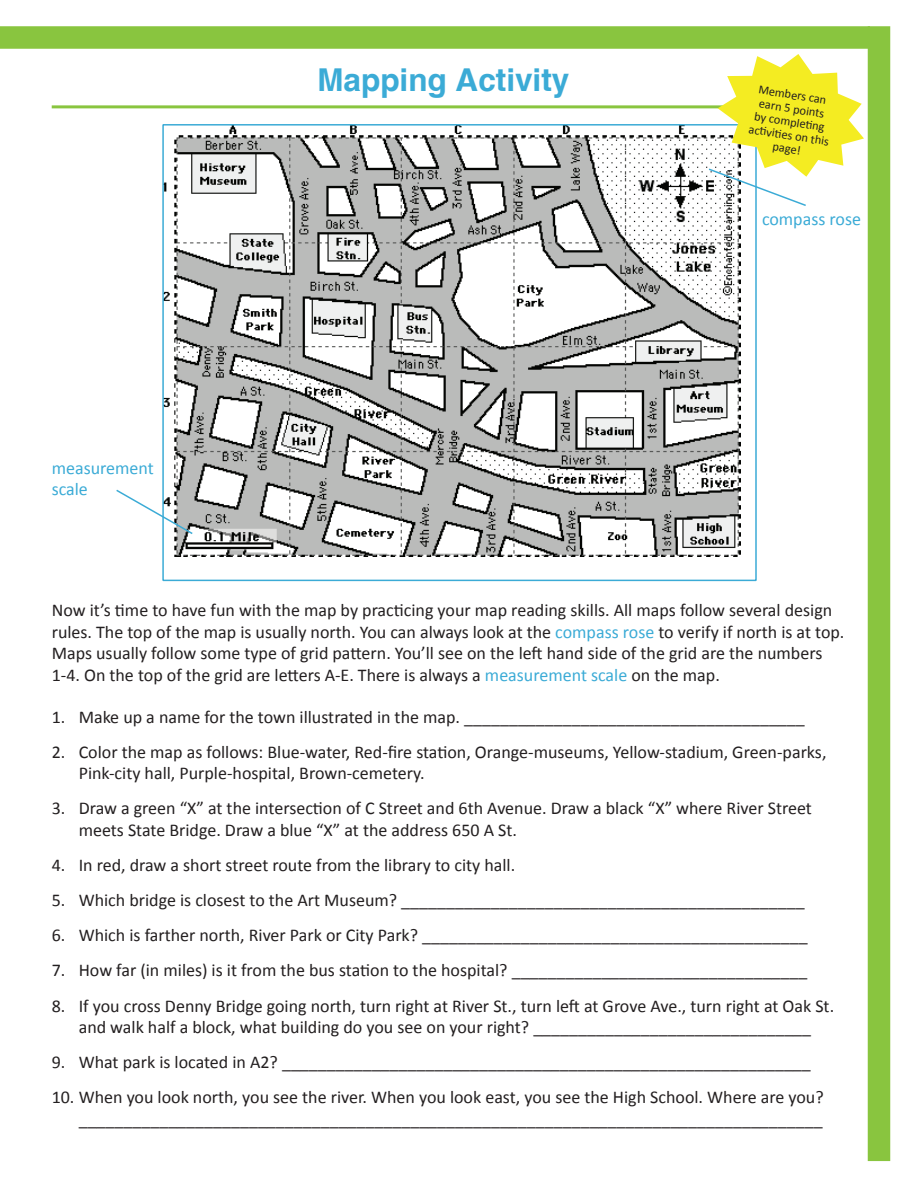
<style>
.page{position:relative;width:918px;height:1188px;background:#fff}
.page>*{position:absolute;margin:0;border:0;box-sizing:border-box;transform-origin:0 0}
.t1{font:700 31.5px "New Zurica";color:#3babd6}
.t2{font:18px/21.6px "Calibri";color:#231f20}
.t3{font:18px/21.6px "Calibri";color:#3babd6}
.t4{font:12.3px/13.5px "Calibri";color:#231f20;text-align:center}
.s1{color:#3babd6}
</style>
<div class="page">
<hr style="left:52px;top:105px;width:783px;height:3px;background:#89c53f">
<div style="left:0;top:26px;width:870px;height:23px;background:#89c53f"></div>
<div style="left:868px;top:26px;width:22px;height:1135px;background:#89c53f"></div>
<img style="left:165px;top:127px;width:576px;height:429px">
<div style="left:162px;top:124px;width:595px;height:457px;border:2px solid #3babd6"></div>
<svg style="left:116px;top:488px;width:78px;height:48px"></svg>
<svg style="left:707px;top:54px;width:157px;height:153px"></svg>
<p class="t3" style="left:52px;top:456px;width:104px">measurement scale</p>
<h1 class="t1" style="left:317px;top:60px;width:254px">Mapping Activity</h1>
<p class="t4" style="left:756px;top:82px;width:83px;rotate:9deg">Members can earn 5 points<br>by completi ng acti viti es on this page!</p>
<p class="t3" style="left:762px;top:208px;width:101px">compass rose</p>
<p class="t2" style="left:52px;top:599px;width:794px">Now it’s time to have fun with the map by practicing your map reading skills. All maps follow several design rules. The top of the map is usually north. You can always look at the <span class="s1">compass rose</span> to verify if north is at top.<br>Maps usually follow some type of grid pattern. You’ll see on the left hand side of the grid are the numbers 1-4. On the top of the grid are letters A-E. There is always a <span class="s1">measurement scale</span> on the map.</p>
<p class="t2" style="left:52px;top:705px;width:755px">1. Make up a name for the town illustrated in the map. ______________________________________</p>
<p class="t2" style="left:79px;top:740px;width:749px;text-indent:-27px">2. Color the map as follows: Blue-water, Red-fire station, Orange-museums, Yellow-stadium, Green-parks,<br>Pink-city hall, Purple-hospital, Brown-cemetery.</p>
<p class="t2" style="left:79px;top:797px;width:735px;text-indent:-27px">3. Draw a green “X” at the intersection of C Street and 6th Avenue. Draw a black “X” where River Street meets State Bridge. Draw a blue “X” at the address 650 A St.</p>
<p class="t2" style="left:52px;top:854px;width:465px">4. In red, draw a short street route from the library to city hall.</p>
<p class="t2" style="left:52px;top:889px;width:754px">5. Which bridge is closest to the Art Museum? _____________________________________________</p>
<p class="t2" style="left:52px;top:924px;width:757px">6. Which is farther north, River Park or City Park? ___________________________________________</p>
<p class="t2" style="left:52px;top:959px;width:757px">7. How far (in miles) is it from the bus station to the hospital? _________________________________</p>
<p class="t2" style="left:52px;top:994px;width:784px;text-align:center">8. If you cross Denny Bridge going north, turn right at River St., turn left at Grove Ave., turn right at Oak St. and walk half a block, what building do you see on your right? _______________________________</p>
<p class="t2" style="left:52px;top:1051px;width:761px">9. What park is located in A2? ___________________________________________________________</p>
<p class="t2" style="left:52px;top:1086px;width:773px;text-align:right">10. When you look north, you see the river. When you look east, you see the High School. Where are you? ___________________________________________________________________________________</p>
</div>
